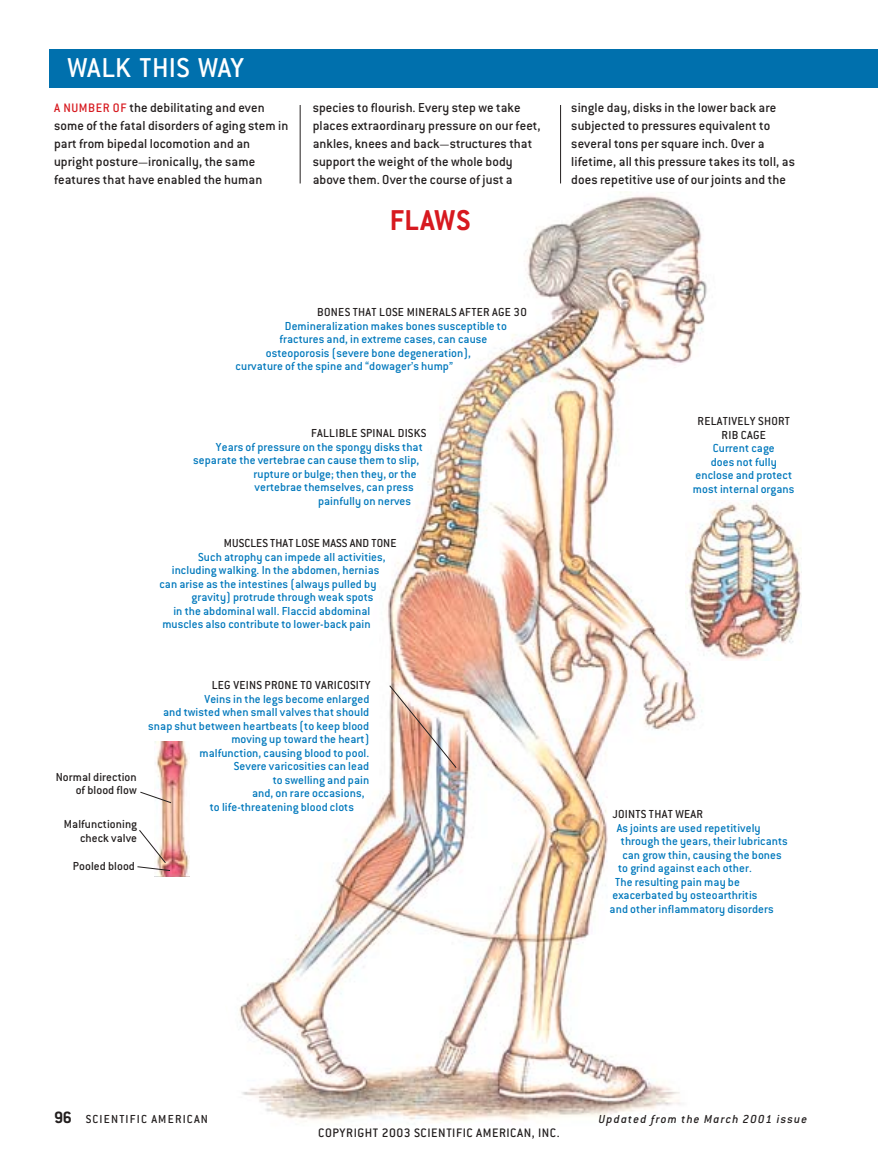
<style>
.page{position:relative;width:878px;height:1161px;background:#fff}
.page>*{position:absolute;margin:0;border:0;box-sizing:border-box;transform-origin:0 0}
.t1{font:700 31.5px "Conduit ITC";letter-spacing:.025em;color:#d7191f}
.t2{font:500 30px "Conduit ITC";color:#fff}
.t3{font:500 14.25px/18px "Conduit ITC";letter-spacing:.005em;color:#231f1f}
.t4{font:500 13.5px "Conduit ITC";letter-spacing:.04em;color:#231f1f}
.t5{font:500 12.75px/13.5px "Conduit ITC";letter-spacing:.005em;color:#0078bc;text-align:center}
.t6{font:500 12.75px/13.8px "Conduit ITC";letter-spacing:.02em;color:#231f1f;text-align:right}
.t7{font:italic 500 12.75px "Conduit ITC";letter-spacing:.09em;color:#231f1f}
.t8{font:500 12.75px "Conduit ITC";letter-spacing:.09em;color:#231f1f}
.s1{font-size:13.5px;color:#d7191f}
.s2{font-size:12px}
.s3{font-weight:700;font-size:18px}
</style>
<div class="page">
<img style="left:239px;top:191px;width:509px;height:931px">
<img style="left:388px;top:685px;width:69px;height:84px">
<img style="left:686px;top:501px;width:115px;height:160px">
<img style="left:155px;top:742px;width:34px;height:134px">
<svg style="left:137px;top:791px;width:35px;height:80px"></svg>
<hr style="left:300px;top:105px;width:1px;height:79px;background:#231f1f">
<hr style="left:560px;top:105px;width:1px;height:78px;background:#231f1f">
<div style="left:50px;top:49px;width:828px;height:39px;background:#0070ad"></div>
<h2 class="t2" style="left:67px;top:58px;width:178px">WALK THIS WAY</h2>
<p class="t3" style="left:54px;top:100px;width:236px"><span class="s1">A NUMBER OF</span> the debilitating and even some of the fatal disorders of aging stem in part from bipedal locomotion and an upright posture<span class="s2">—</span>ironically, the same features that have enabled the human</p>
<p class="t3" style="left:312px;top:100px;width:229px">species to flourish. Every step we take places extraordinary pressure on our feet, ankles, knees and back<span class="s2">—</span>structures that support the weight of the whole body above them. Over the course of just a</p>
<p class="t3" style="left:571px;top:100px;width:225px">single day, disks in the lower back are subjected to pressures equivalent to several tons per square inch. Over a lifetime, all this pressure takes its toll, as does repetitive use of our joints and the</p>
<h1 class="t1" style="left:389px;top:209px;width:82px">FLAWS</h1>
<p class="t6" style="left:317px;top:307px;width:211px">BONES THAT LOSE MINERALS AFTER AGE 30</p>
<p class="t5" style="left:285px;top:320px;width:223px">Demineralization makes bones susceptible to</p>
<p class="t5" style="left:279px;top:334px;width:209px">fractures and, in extreme cases, can cause</p>
<p class="t5" style="left:266px;top:347px;width:206px">osteoporosis (severe bone degeneration),</p>
<p class="t5" style="left:236px;top:361px;width:219px">curvature of the spine and “dowager’s hump”</p>
<p class="t6" style="left:311px;top:428px;width:117px">FALLIBLE SPINAL DISKS</p>
<p class="t5" style="left:216px;top:441px;width:208px">Years of pressure on the spongy disks that</p>
<p class="t5" style="left:193px;top:455px;width:227px">separate the vertebrae can cause them to slip,</p>
<p class="t5" style="left:253px;top:468px;width:164px">rupture or bulge; then they, or the</p>
<p class="t5" style="left:254px;top:482px;width:161px">vertebrae themselves, can press</p>
<p class="t5" style="left:318px;top:495px;width:95px">painfully on nerves</p>
<p class="t6" style="left:224px;top:538px;width:174px">MUSCLES THAT LOSE MASS AND TONE</p>
<p class="t5" style="left:198px;top:552px;width:189px">Such atrophy can impede all activities,</p>
<p class="t5" style="left:172px;top:565px;width:209px">including walking. In the abdomen, hernias</p>
<p class="t5" style="left:159px;top:579px;width:218px">can arise as the intestines (always pulled by</p>
<p class="t5" style="left:191px;top:592px;width:183px">gravity) protrude through weak spots</p>
<p class="t5" style="left:173px;top:606px;width:198px">in the abdominal wall. Flaccid abdominal</p>
<p class="t5" style="left:162px;top:619px;width:210px">muscles also contribute to lower-back pain</p>
<p class="t6" style="left:56px;top:771px;width:82px">Normal direction of blood flow</p>
<p class="t6" style="left:64px;top:818px;width:75px">Malfunctioning check valve</p>
<p class="t6" style="left:73px;top:861px;width:64px">Pooled blood</p>
<p class="t6" style="left:212px;top:680px;width:160px">LEG VEINS PRONE TO VARICOSITY</p>
<p class="t5" style="left:204px;top:694px;width:166px">Veins in the legs become enlarged</p>
<p class="t5" style="left:163px;top:707px;width:208px">and twisted when small valves that should</p>
<p class="t5" style="left:148px;top:721px;width:222px">snap shut between heartbeats (to keep blood</p>
<p class="t5" style="left:231px;top:734px;width:139px">moving up toward the heart)</p>
<p class="t5" style="left:199px;top:748px;width:171px">malfunction, causing blood to pool.</p>
<p class="t5" style="left:234px;top:761px;width:137px">Severe varicosities can lead</p>
<p class="t5" style="left:273px;top:775px;width:98px">to swelling and pain</p>
<p class="t5" style="left:252px;top:788px;width:114px">and, on rare occasions,</p>
<p class="t5" style="left:210px;top:802px;width:146px">to life-threatening blood clots</p>
<p class="t6" style="left:697px;top:416px;width:94px;text-align:center">RELATIVELY SHORT<br>RIB CAGE</p>
<p class="t5" style="left:693px;top:443px;width:103px">Current cage<br>does not fully enclose and protect most internal organs</p>
<p class="t6" style="left:612px;top:809px;width:92px">JOINTS THAT WEAR</p>
<p class="t5" style="left:616px;top:822px;width:145px">As joints are used repetitively</p>
<p class="t5" style="left:621px;top:836px;width:168px">through the years, their lubricants</p>
<p class="t5" style="left:622px;top:849px;width:161px">can grow thin, causing the bones</p>
<p class="t5" style="left:618px;top:863px;width:135px">to grind against each other.</p>
<p class="t5" style="left:615px;top:876px;width:126px">The resulting pain may be</p>
<p class="t5" style="left:612px;top:890px;width:147px">exacerbated by osteoarthritis</p>
<p class="t5" style="left:609px;top:903px;width:165px">and other inflammatory disorders</p>
<p class="t8" style="left:54px;top:1114px;width:155px"><span class="s3">96</span> SCIENTIFIC AMERICAN</p>
<p class="t7" style="left:599px;top:1114px;width:210px">Updated from the March 2001 issue</p>
<p class="t4" style="left:318px;top:1128px;width:243px">COPYRIGHT 2003 SCIENTIFIC AMERICAN, INC.</p>
</div>
